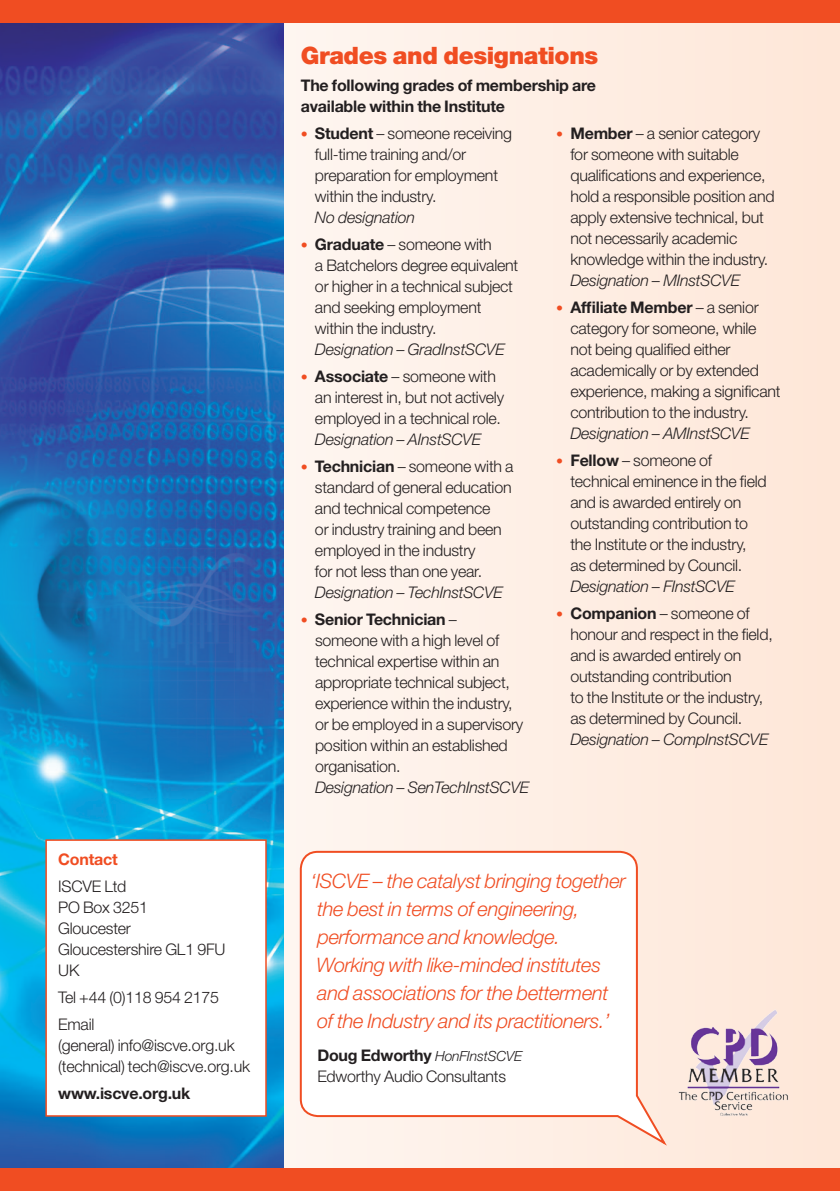
<style>
.page{position:relative;width:840px;height:1191px;background:#fff}
.page>*{position:absolute;margin:0;border:0;box-sizing:border-box;transform-origin:0 0}
.t1{font:900 24px "Helvetica Neue";letter-spacing:-.015em;color:#f04d22}
.t2{font:italic 300 20px/28px "Helvetica Neue";letter-spacing:-.015em;color:#f04d22}
.t3{font:300 16px/21px "Helvetica Neue";letter-spacing:-.015em;color:#231f20}
.t4{font:italic 300 16px "Helvetica Neue";letter-spacing:-.015em;color:#231f20}
.t5{font:700 16px/21px "Helvetica Neue";letter-spacing:-.015em;color:#231f20}
.t6{font:700 16px "Helvetica Neue";letter-spacing:-.015em;color:#f04d22}
.s1{font-size:14px;color:#f04d22}
.s2{font-weight:700}
.s3{font-style:italic;font-size:14px}
</style>
<div class="page">
<div style="left:0;top:0;width:839px;height:1191px;background:#feeee3"></div>
<img style="left:0;top:23px;width:283px;height:1145px">
<div style="left:0;top:1168px;width:839px;height:23px;background:#f04d22"></div>
<div style="left:0;top:0;width:839px;height:23px;background:#f04d22"></div>
<svg style="left:839px;top:845px;width:1px;height:22px"></svg>
<svg style="left:298px;top:850px;width:369px;height:298px"></svg>
<img style="left:0;top:403px;width:283px;height:385px">
<div style="left:46px;top:840px;width:220px;height:276px;background:#fff"></div>
<div style="left:45px;top:839px;width:221px;height:277px;border:2px solid #f04d22"></div>
<img style="left:678px;top:1010px;width:111px;height:106px">
<p class="t6" style="left:58px;top:849px;width:61px">Contact</p>
<p class="t3" style="left:58px;top:875px;width:168px">ISCVE Ltd<br>PO Box 3251<br>Gloucester<br>Gloucestershire GL1 9FU<br>UK</p>
<p class="t3" style="left:58px;top:983px;width:162px;line-height:27px">Tel +44 (0)118 954 2175<br>Email</p>
<p class="t3" style="left:58px;top:1034px;width:193px">(general) info@iscve.org.uk (technical) tech@iscve.org.uk</p>
<p class="t5" style="left:58px;top:1082px;width:134px">www.iscve.org.uk</p>
<h1 class="t1" style="left:300px;top:41px;width:299px">Grades and designations</h1>
<p class="t5" style="left:300px;top:74px;width:296px">The following grades of membership are available within the Institute</p>
<p class="t3" style="left:315px;top:122px;width:198px;text-indent:-14px"><span class="s1">•</span> <span class="s2">Student</span> – someone receiving full-time training and/or preparation for employment within the industry.</p>
<p class="t4" style="left:315px;top:208px;width:101px">No designation</p>
<p class="t3" style="left:315px;top:233px;width:205px;text-indent:-14px"><span class="s1">•</span> <span class="s2">Graduate</span> – someone with<br>a Batchelors degree equivalent or higher in a technical subject and seeking employment within the industry.</p>
<p class="t4" style="left:315px;top:340px;width:191px">Designation – GradInstSCVE</p>
<p class="t3" style="left:315px;top:365px;width:190px;text-indent:-14px"><span class="s1">•</span> <span class="s2">Associate</span> – someone with an interest in, but not actively employed in a technical role.</p>
<p class="t4" style="left:315px;top:430px;width:167px">Designation – AInstSCVE</p>
<p class="t3" style="left:315px;top:455px;width:200px;text-indent:-14px"><span class="s1">•</span> <span class="s2">Technician</span> – someone with a standard of general education and technical competence<br>or industry training and been employed in the industry<br>for not less than one year.</p>
<p class="t4" style="left:315px;top:583px;width:189px">Designation – TechInstSCVE</p>
<p class="t3" style="left:315px;top:608px;width:210px;text-indent:-14px"><span class="s1">•</span> <span class="s2">Senior Technician</span> – someone with a high level of technical expertise within an appropriate technical subject, experience within the industry, or be employed in a supervisory position within an established organisation.</p>
<p class="t4" style="left:315px;top:778px;width:215px">Designation – SenTechInstSCVE</p>
<p class="t3" style="left:570px;top:122px;width:205px;text-indent:-14px"><span class="s1">•</span> <span class="s2">Member</span> – a senior category for someone with suitable qualifications and experience, hold a responsible position and apply extensive technical, but not necessarily academic knowledge within the industry.</p>
<p class="t4" style="left:570px;top:271px;width:171px">Designation – MInstSCVE</p>
<p class="t3" style="left:570px;top:296px;width:211px;text-indent:-14px"><span class="s1">•</span> <span class="s2">Affiliate Member</span> – a senior category for someone, while not being qualified either academically or by extended experience, making a significant contribution to the industry.</p>
<p class="t4" style="left:570px;top:424px;width:181px">Designation – AMInstSCVE</p>
<p class="t3" style="left:570px;top:449px;width:198px;text-indent:-14px"><span class="s1">•</span> <span class="s2">Fellow</span> – someone of technical eminence in the field and is awarded entirely on outstanding contribution to the Institute or the industry,<br>as determined by Council.</p>
<p class="t4" style="left:570px;top:577px;width:166px">Designation – FInstSCVE</p>
<p class="t3" style="left:570px;top:602px;width:204px;text-indent:-14px"><span class="s1">•</span> <span class="s2">Companion</span> – someone of honour and respect in the field, and is awarded entirely on outstanding contribution<br>to the Institute or the industry, as determined by Council.</p>
<p class="t4" style="left:570px;top:730px;width:199px">Designation – CompInstSCVE</p>
<p class="t2" style="left:316px;top:866px;width:310px;text-indent:-6px">‘ISCVE – the catalyst bringing together the best in terms of engineering, performance and knowledge.<br>Working with like-minded institutes and associations for the betterment of the Industry and its practitioners.’</p>
<p class="t3" style="left:317px;top:1044px;width:206px"><span class="s2">Doug Edworthy</span> <span class="s3">HonFInstSCVE<br></span>Edworthy Audio Consultants</p>
</div>
